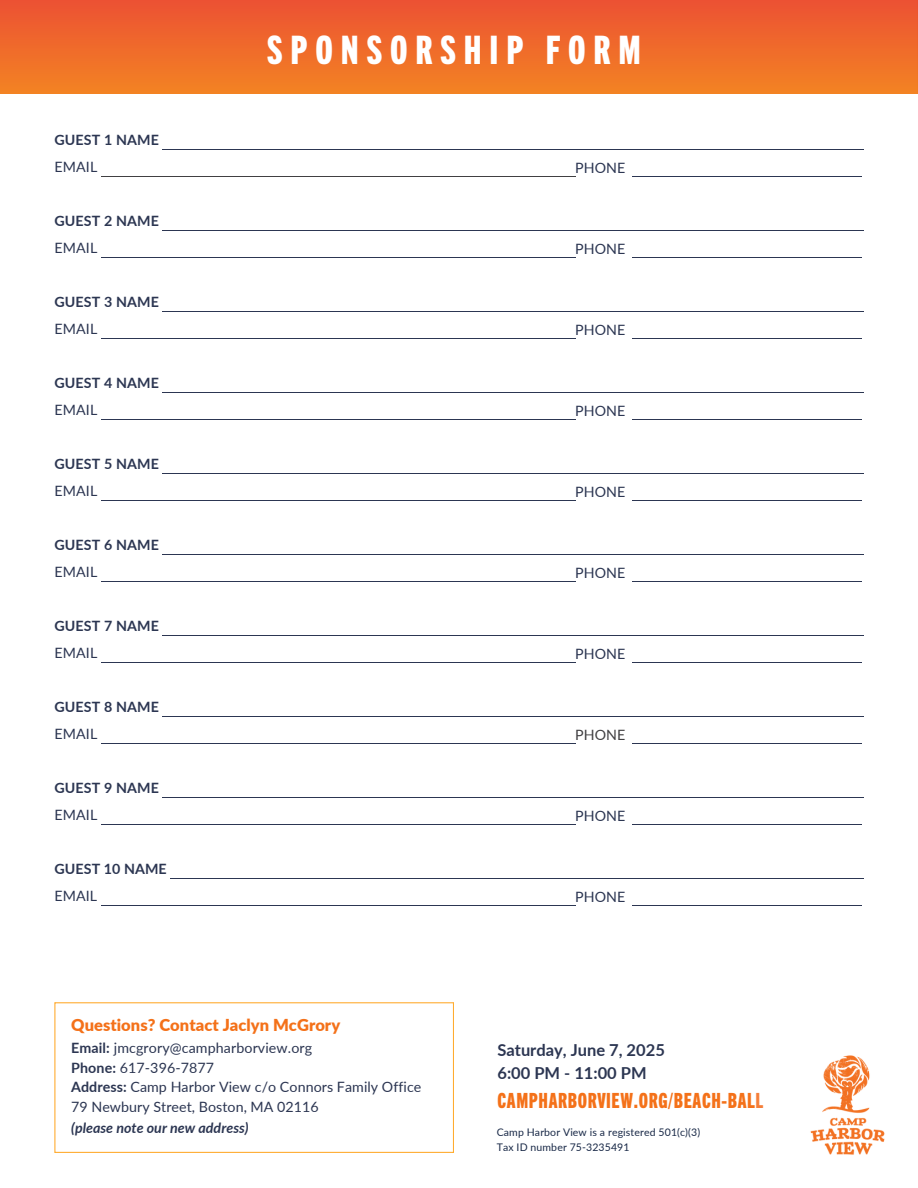
<style>
.page{position:relative;width:918px;height:1188px;background:#fff}
.page>*{position:absolute;margin:0;border:0;box-sizing:border-box;transform-origin:0 0}
.t1{font:39.45px "Trade Gothic Next LT Pro Hv Cm";letter-spacing:.2em;color:#fff}
.t2{font:21px "Trade Gothic Next LT Pro Hv Cm";letter-spacing:.03em;color:#f47119}
.t3{font:700 16.5px/22.5px "Lato";color:#2c3652}
.t4{font:900 16.5px "Lato";letter-spacing:.005em;color:#f47119}
.t5{font:14.25px/20px "Lato";letter-spacing:.005em;color:#2c3652}
.t6{font:700 14.25px/27px "Lato";letter-spacing:.01em;color:#2c3652}
.t7{font:14.25px "Lato";letter-spacing:.005em;color:#414042}
.t8{font:10.5px/15.8px "Lato";letter-spacing:.01em;color:#192947}
.s1{font-weight:400}
.s2{font-weight:700}
.s3{font-weight:700;font-style:italic}
.s4{color:#f57e39}
</style>
<div class="page">
<svg style="left:54px;top:1002px;width:400px;height:151px"></svg>
<hr style="left:101px;top:176px;width:474px;height:1px;background:#414042">
<hr style="left:101px;top:257px;width:474px;height:1px;background:#2c3652">
<hr style="left:101px;top:338px;width:474px;height:1px;background:#2c3652">
<hr style="left:101px;top:419px;width:474px;height:1px;background:#2c3652">
<hr style="left:101px;top:500px;width:474px;height:1px;background:#2c3652">
<hr style="left:101px;top:581px;width:474px;height:1px;background:#2c3652">
<hr style="left:101px;top:662px;width:474px;height:1px;background:#2c3652">
<hr style="left:101px;top:743px;width:474px;height:1px;background:#2c3652">
<hr style="left:101px;top:824px;width:474px;height:1px;background:#2c3652">
<hr style="left:101px;top:905px;width:474px;height:1px;background:#2c3652">
<hr style="left:163px;top:149px;width:701px;height:1px;background:#2c3652">
<hr style="left:163px;top:230px;width:701px;height:1px;background:#2c3652">
<hr style="left:163px;top:311px;width:701px;height:1px;background:#2c3652">
<hr style="left:163px;top:392px;width:701px;height:1px;background:#2c3652">
<hr style="left:163px;top:473px;width:701px;height:1px;background:#2c3652">
<hr style="left:163px;top:554px;width:701px;height:1px;background:#2c3652">
<hr style="left:163px;top:635px;width:701px;height:1px;background:#2c3652">
<hr style="left:163px;top:716px;width:701px;height:1px;background:#2c3652">
<hr style="left:163px;top:797px;width:701px;height:1px;background:#2c3652">
<hr style="left:171px;top:878px;width:693px;height:1px;background:#2c3652">
<hr style="left:633px;top:176px;width:229px;height:1px;background:#2c3652">
<hr style="left:633px;top:257px;width:229px;height:1px;background:#2c3652">
<hr style="left:633px;top:338px;width:229px;height:1px;background:#2c3652">
<hr style="left:633px;top:419px;width:229px;height:1px;background:#2c3652">
<hr style="left:633px;top:500px;width:229px;height:1px;background:#2c3652">
<hr style="left:633px;top:581px;width:229px;height:1px;background:#2c3652">
<hr style="left:633px;top:662px;width:229px;height:1px;background:#2c3652">
<hr style="left:633px;top:743px;width:229px;height:1px;background:#2c3652">
<hr style="left:633px;top:824px;width:229px;height:1px;background:#2c3652">
<hr style="left:633px;top:905px;width:229px;height:1px;background:#2c3652">
<img style="left:0;top:0;width:918px;height:93px">
<img style="left:810px;top:1055px;width:75px;height:100px">
<h1 class="t6" style="left:55px;top:126px;width:106px">GUEST 1 NAME<br><span class="s1">EMAIL</span></h1>
<h4 class="t6" style="left:55px;top:207px;width:106px">GUEST 2 NAME<br><span class="s1">EMAIL</span></h4>
<h4 class="t6" style="left:55px;top:288px;width:106px">GUEST 3 NAME<br><span class="s1">EMAIL</span></h4>
<h4 class="t6" style="left:55px;top:369px;width:106px">GUEST 4 NAME<br><span class="s1">EMAIL</span></h4>
<h4 class="t6" style="left:55px;top:450px;width:106px">GUEST 5 NAME<br><span class="s1">EMAIL</span></h4>
<h4 class="t6" style="left:55px;top:531px;width:106px">GUEST 6 NAME<br><span class="s1">EMAIL</span></h4>
<h4 class="t6" style="left:55px;top:612px;width:106px">GUEST 7 NAME<br><span class="s1">EMAIL</span></h4>
<h4 class="t6" style="left:55px;top:693px;width:106px">GUEST 8 NAME<br><span class="s1">EMAIL</span></h4>
<h4 class="t6" style="left:55px;top:774px;width:106px">GUEST 9 NAME<br><span class="s1">EMAIL</span></h4>
<h4 class="t6" style="left:55px;top:855px;width:114px">GUEST 10 NAME<br><span class="s1">EMAIL</span></h4>
<h3 class="t1" style="left:267px;top:24px;width:375px">SPONSORSHIP FORM</h3>
<h4 class="t5" style="left:575px;top:157px;width:52px">PHONE</h4>
<h4 class="t5" style="left:575px;top:238px;width:52px">PHONE</h4>
<h4 class="t5" style="left:575px;top:319px;width:52px">PHONE</h4>
<h4 class="t5" style="left:575px;top:400px;width:52px">PHONE</h4>
<h4 class="t5" style="left:575px;top:481px;width:52px">PHONE</h4>
<h4 class="t5" style="left:575px;top:562px;width:52px">PHONE</h4>
<h4 class="t5" style="left:575px;top:643px;width:52px">PHONE</h4>
<h4 class="t7" style="left:575px;top:726px;width:52px">PHONE</h4>
<h4 class="t5" style="left:575px;top:805px;width:52px">PHONE</h4>
<h4 class="t5" style="left:575px;top:886px;width:52px">PHONE</h4>
<h4 class="t4" style="left:71px;top:1015px;width:270px">Questions? Contact Jaclyn McGrory</h4>
<p class="t5" style="left:71px;top:1037px;width:352px"><span class="s2">Email:</span> jmcgrory@campharborview.org<br><span class="s2">Phone:</span> 617-396-7877<br><span class="s2">Address:</span> Camp Harbor View c/o Connors Family Office 79 Newbury Street, Boston, MA 02116<br><span class="s3">(please note our new address)</span></p>
<h2 class="t3" style="left:497px;top:1039px;width:169px">Saturday, June 7, 2025<br>6:00 PM - 11:00 PM</h2>
<h2 class="t2" style="left:497px;top:1087px;width:267px">CAMPHARBORVIEW.ORG/BEACH-BAL<span class="s4">L</span></h2>
<h5 class="t8" style="left:497px;top:1124px;width:205px">Camp Harbor View is a registered 501(c)(3)<br>Tax ID number 75-3235491</h5>
</div>
